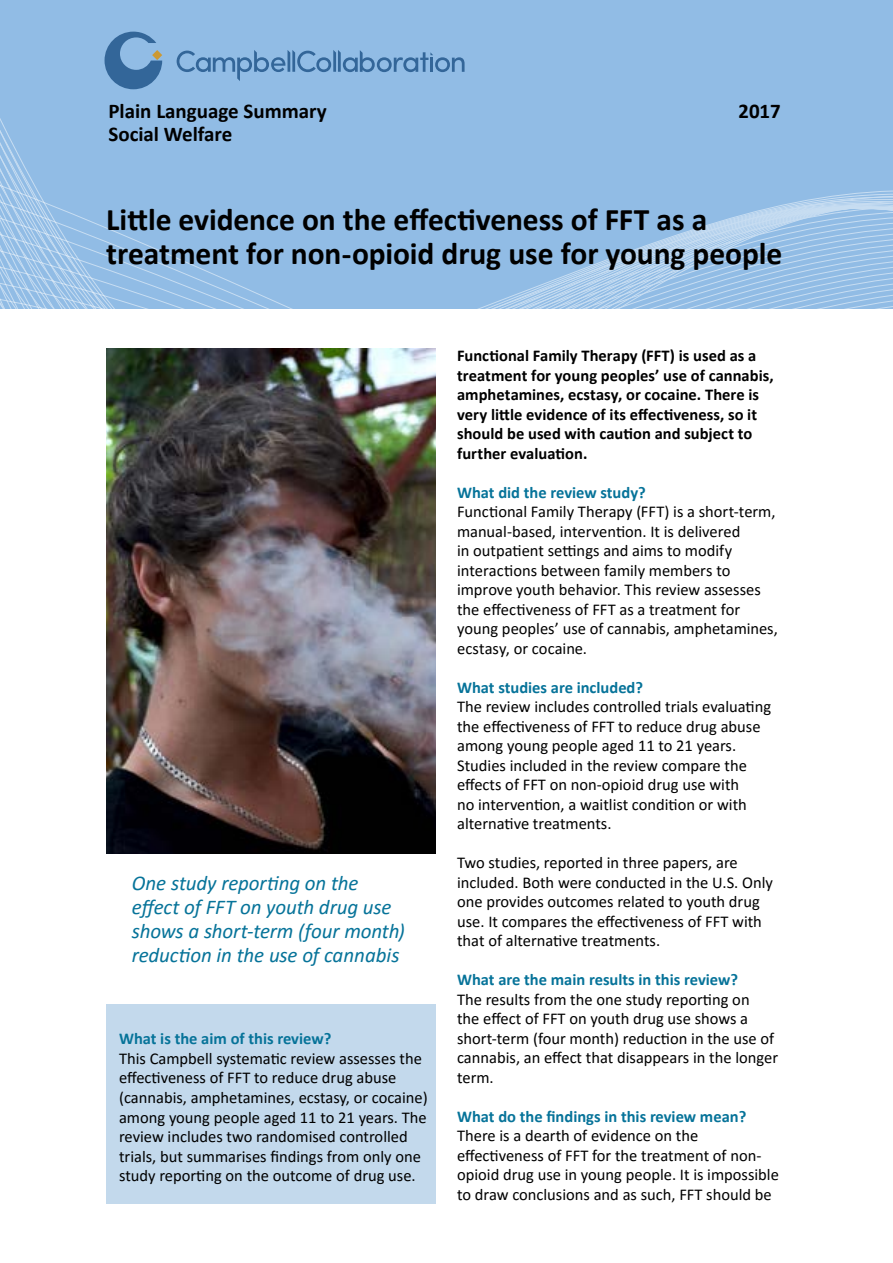
<style>
.page{position:relative;width:893px;height:1263px;background:#fff}
.page>*{position:absolute;margin:0;border:0;box-sizing:border-box;transform-origin:0 0}
.t1{font:700 31.5px/34.5px "Calibri";letter-spacing:-.005em;color:#000}
.t2{font:italic 21px/24px "Calibri";letter-spacing:-.005em;color:#067399}
.t3{font:700 21px "Calibri";color:#000}
.t4{font:16.5px/19.5px "Calibri";color:#000}
.t5{font:700 16.5px/19.5px "Calibri";letter-spacing:.005em;color:#000}
.t6{font:700 16.5px "Calibri";color:#067399}
</style>
<div class="page">
<div style="left:0;top:0;width:893px;height:308px;background:#91bce5"></div>
<svg style="left:0;top:89px;width:893px;height:260px"></svg>
<div style="left:106px;top:1003px;width:330px;height:200px;background:#c3d9ec"></div>
<img style="left:106px;top:349px;width:330px;height:504px">
<svg style="left:105px;top:32px;width:57px;height:57px"></svg>
<svg style="left:177px;top:50px;width:288px;height:31px"></svg>
<p class="t3" style="left:108px;top:96px;width:220px">Plain Language Summary</p>
<p class="t3" style="left:739px;top:96px;width:44px">2017</p>
<p class="t3" style="left:108px;top:119px;width:125px">Social Welfare</p>
<p class="t1" style="left:106px;top:201px;width:678px">Little evidence on the effectiveness of FFT as a treatment for non-opioid drug use for young people</p>
<p class="t2" style="left:132px;top:870px;width:275px">One study reporting on the effect of FFT on youth drug use shows a short-term (four month) reduction in the use of cannabis</p>
<p class="t6" style="left:119px;top:1027px;width:214px">What is the aim of this review?</p>
<p class="t4" style="left:119px;top:1048px;width:310px">This Campbell systematic review assesses the effectiveness of FFT to reduce drug abuse (cannabis, amphetamines, ecstasy, or cocaine) among young people aged 11 to 21 years. The review includes two randomised controlled trials, but summarises findings from only one study reporting on the outcome of drug use.</p>
<p class="t5" style="left:457px;top:345px;width:318px">Functional Family Therapy (FFT) is used as a treatment for young peoples’ use of cannabis, amphetamines, ecstasy, or cocaine. There is very little evidence of its effectiveness, so it should be used with caution and subject to further evaluation.</p>
<p class="t6" style="left:457px;top:481px;width:190px">What did the review study?</p>
<p class="t4" style="left:457px;top:502px;width:322px">Functional Family Therapy (FFT) is a short-term, manual-based, intervention. It is delivered<br>in outpatient settings and aims to modify interactions between family members to improve youth behavior. This review assesses the effectiveness of FFT as a treatment for young peoples’ use of cannabis, amphetamines, ecstasy, or cocaine.</p>
<p class="t6" style="left:457px;top:676px;width:187px">What studies are included?</p>
<p class="t4" style="left:457px;top:697px;width:316px">The review includes controlled trials evaluating the effectiveness of FFT to reduce drug abuse among young people aged 11 to 21 years.<br>Studies included in the review compare the effects of FFT on non-opioid drug use with<br>no intervention, a waitlist condition or with alternative treatments.</p>
<p class="t4" style="left:457px;top:853px;width:317px">Two studies, reported in three papers, are included. Both were conducted in the U.S. Only one provides outcomes related to youth drug use. It compares the effectiveness of FFT with that of alternative treatments.</p>
<p class="t6" style="left:457px;top:968px;width:282px">What are the main results in this review?</p>
<p class="t4" style="left:457px;top:989px;width:322px">The results from the one study reporting on<br>the effect of FFT on youth drug use shows a short-term (four month) reduction in the use of cannabis, an effect that disappears in the longer term.</p>
<p class="t6" style="left:457px;top:1105px;width:291px">What do the findings in this review mean?</p>
<p class="t4" style="left:457px;top:1126px;width:323px">There is a dearth of evidence on the effectiveness of FFT for the treatment of non&shy;opioid drug use in young people. It is impossible to draw conclusions and as such, FFT should be</p>
</div>
